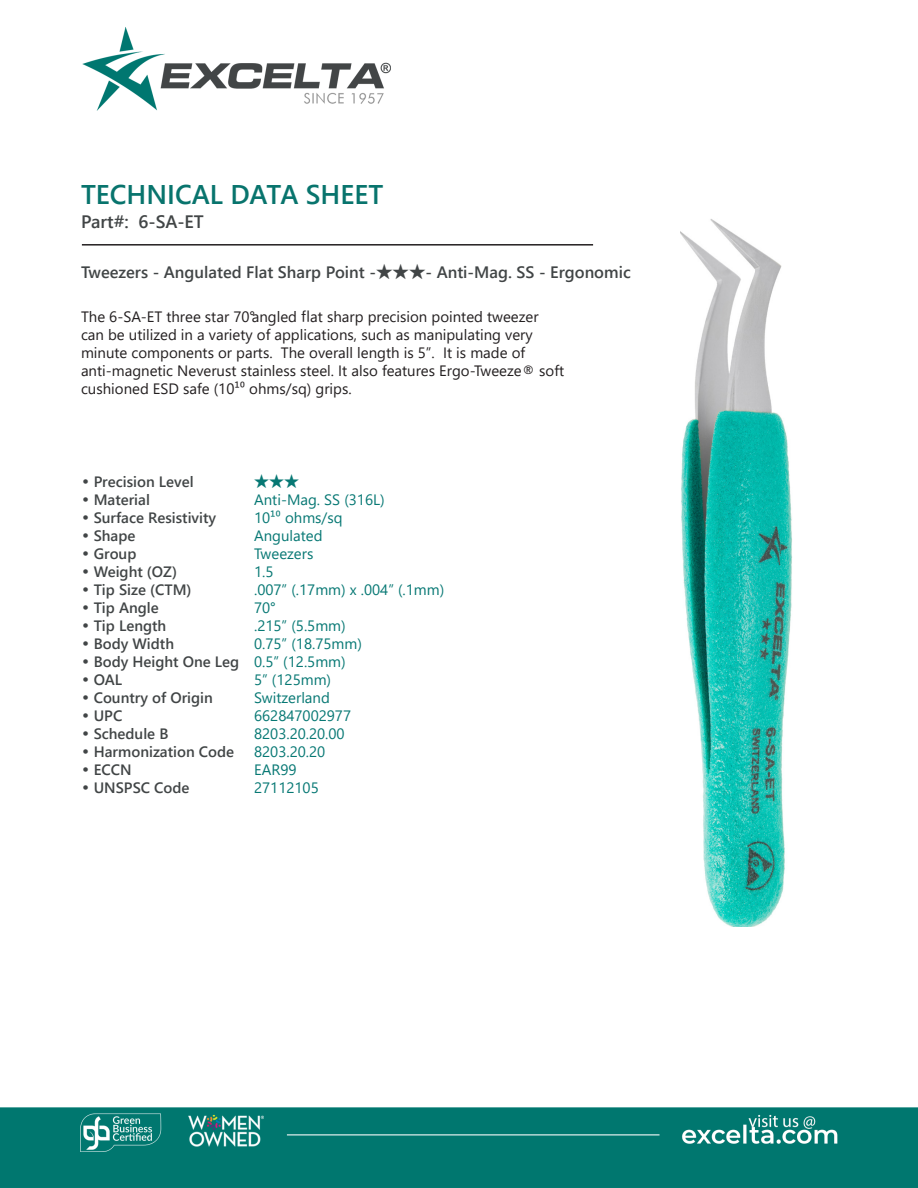
<style>
.page{position:relative;width:918px;height:1188px;background:#fff}
.page>*{position:absolute;margin:0;border:0;box-sizing:border-box;transform-origin:0 0}
.t1{font:700 27px "Yu Gothic UI";color:#08746d}
.t2{font:700 18px "Yu Gothic UI";color:#414546}
.t3{font:700 16.5px "Yu Gothic UI";color:#414546}
.t4{font:15px/18px "Yu Gothic UI";color:#231f20}
.CT_s_CTM{font:700 15px "Yu Gothic UI";color:#414546}
.CT_s_CTM-2{font:15px "Yu Gothic UI";color:#077874}
.s1{font-family:"Century Gothic";font-weight:400}
</style>
<div class="page">
<img style="left:0;top:27px;width:918px;height:1161px">
<img style="left:680px;top:211px;width:112px;height:716px">
<hr style="left:82px;top:244px;width:511px;height:2px;background:#231f20">
<p class="t1" style="left:81px;top:178px;width:304px">TECHNICAL DATA SHEET</p>
<p class="t2" style="left:81px;top:212px;width:124px">Part#: 6-SA-ET</p>
<p class="t3" style="left:81px;top:262px;width:551px">Tweezers - Angulated Flat Sharp Point -★★★- Anti-Mag. SS - Ergonomic</p>
<p class="t4" style="left:81px;top:306px;width:485px">The 6-SA-ET three star 70°angled flat sharp precision pointed tweezer can be utilized in a variety of applications, such as manipulating very minute components or parts. The overall length is 5”. It is made of anti-magnetic Neverust stainless steel. It also features Ergo-Tweeze® soft cushioned ESD safe (10¹⁰ ohms/sq) grips.</p>
<p class="CT_s_CTM" style="left:81px;top:473px;width:114px"><span class="s1">•</span> Precision Level</p>
<p class="CT_s_CTM-2" style="left:254px;top:467px;width:46px">★★★</p>
<p class="CT_s_CTM" style="left:81px;top:491px;width:70px"><span class="s1">•</span> Material</p>
<p class="CT_s_CTM-2" style="left:254px;top:485px;width:132px">Anti-Mag. SS (316L)</p>
<p class="CT_s_CTM" style="left:81px;top:509px;width:137px"><span class="s1">•</span> Surface Resistivity</p>
<p class="CT_s_CTM-2" style="left:254px;top:503px;width:90px">10¹⁰ ohms/sq</p>
<p class="CT_s_CTM" style="left:81px;top:527px;width:56px"><span class="s1">•</span> Shape</p>
<p class="CT_s_CTM-2" style="left:254px;top:521px;width:70px">Angulated</p>
<p class="CT_s_CTM" style="left:81px;top:545px;width:57px"><span class="s1">•</span> Group</p>
<p class="CT_s_CTM-2" style="left:254px;top:539px;width:61px">Tweezers</p>
<p class="CT_s_CTM" style="left:81px;top:563px;width:98px"><span class="s1">•</span> Weight (OZ)</p>
<p class="CT_s_CTM-2" style="left:254px;top:557px;width:21px">1.5</p>
<p class="CT_s_CTM" style="left:81px;top:581px;width:112px"><span class="s1">•</span> Tip Size (CTM)</p>
<p class="CT_s_CTM-2" style="left:254px;top:575px;width:192px">.007” (.17mm) x .004” (.1mm)</p>
<p class="CT_s_CTM" style="left:81px;top:599px;width:79px"><span class="s1">•</span> Tip Angle</p>
<p class="CT_s_CTM-2" style="left:254px;top:593px;width:23px">70°</p>
<p class="CT_s_CTM" style="left:81px;top:617px;width:87px"><span class="s1">•</span> Tip Length</p>
<p class="CT_s_CTM-2" style="left:254px;top:611px;width:93px">.215” (5.5mm)</p>
<p class="CT_s_CTM" style="left:81px;top:635px;width:95px"><span class="s1">•</span> Body Width</p>
<p class="CT_s_CTM-2" style="left:254px;top:629px;width:109px">0.75” (18.75mm)</p>
<p class="CT_s_CTM" style="left:81px;top:653px;width:160px"><span class="s1">•</span> Body Height One Leg</p>
<p class="CT_s_CTM-2" style="left:254px;top:647px;width:93px">0.5” (12.5mm)</p>
<p class="CT_s_CTM" style="left:81px;top:671px;width:43px"><span class="s1">•</span> OAL</p>
<p class="CT_s_CTM-2" style="left:254px;top:665px;width:78px">5” (125mm)</p>
<p class="CT_s_CTM" style="left:81px;top:689px;width:133px"><span class="s1">•</span> Country of Origin</p>
<p class="CT_s_CTM-2" style="left:254px;top:683px;width:77px">Switzerland</p>
<p class="CT_s_CTM" style="left:81px;top:707px;width:43px"><span class="s1">•</span> UPC</p>
<p class="CT_s_CTM-2" style="left:254px;top:701px;width:99px">662847002977</p>
<p class="CT_s_CTM" style="left:81px;top:725px;width:89px"><span class="s1">•</span> Schedule B</p>
<p class="CT_s_CTM-2" style="left:254px;top:719px;width:92px">8203.20.20.00</p>
<p class="CT_s_CTM" style="left:81px;top:743px;width:155px"><span class="s1">•</span> Harmonization Code</p>
<p class="CT_s_CTM-2" style="left:254px;top:737px;width:73px">8203.20.20</p>
<p class="CT_s_CTM" style="left:81px;top:761px;width:52px"><span class="s1">•</span> ECCN</p>
<p class="CT_s_CTM-2" style="left:254px;top:755px;width:44px">EAR99</p>
<p class="CT_s_CTM" style="left:81px;top:779px;width:110px"><span class="s1">•</span> UNSPSC Code</p>
<p class="CT_s_CTM-2" style="left:254px;top:773px;width:66px">27112105</p>
</div>
